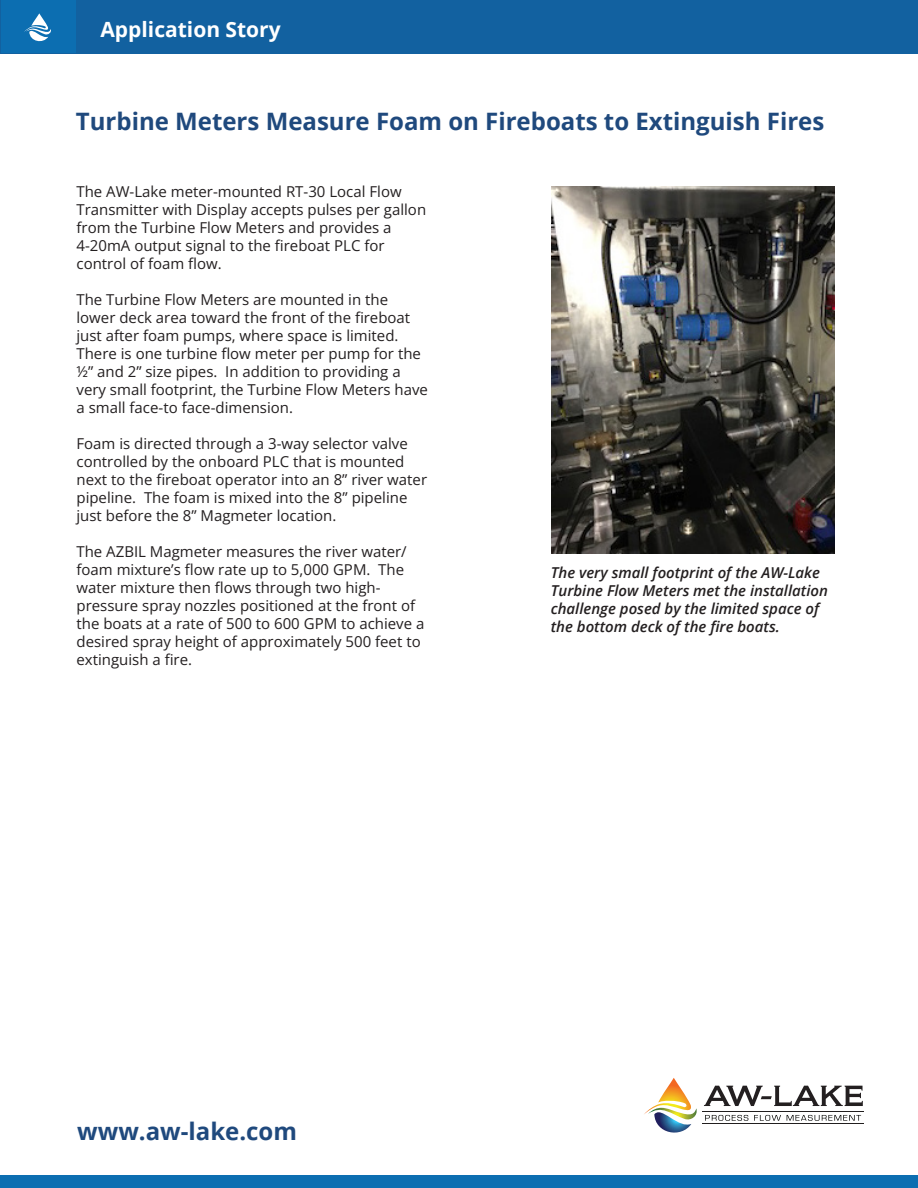
<style>
.page{position:relative;width:918px;height:1188px;background:#fff}
.page>*{position:absolute;margin:0;border:0;box-sizing:border-box;transform-origin:0 0}
.Headline{font:700 24px "Open Sans";color:#1f497d}
.t1{font:700 21px "Open Sans";color:#fff}
.t2{font:15px/18px "Open Sans";color:#231f20}
.t3{font:italic 600 15px/18px "Open Sans";color:#231f20}
</style>
<div class="page">
<div style="left:0;top:0;width:918px;height:54px;background:#1261a0"></div>
<div style="left:2px;top:0;width:74px;height:52px;background:#0c6eb1"></div>
<svg style="left:24px;top:13px;width:27px;height:29px"></svg>
<div style="left:0;top:1175px;width:918px;height:13px;background:#0c6eb1"></div>
<img style="left:551px;top:187px;width:284px;height:366px">
<hr style="left:703px;top:1111px;width:161px;height:1px;background:#211e1e">
<hr style="left:703px;top:1123px;width:161px;height:1px;background:#211e1e">
<svg style="left:644px;top:1078px;width:219px;height:55px"></svg>
<p class="t1" style="left:100px;top:14px;width:182px">Application Story</p>
<p class="Headline" style="left:76px;top:104px;width:750px">Turbine Meters Measure Foam on Fireboats to Extinguish Fires</p>
<p class="t2" style="left:76px;top:182px;width:351px">The AW-Lake meter-mounted RT-30 Local Flow Transmitter with Display accepts pulses per gallon from the Turbine Flow Meters and provides a 4-20mA output signal to the fireboat PLC for control of foam flow.</p>
<p class="t2" style="left:76px;top:290px;width:353px">The Turbine Flow Meters are mounted in the lower deck area toward the front of the fireboat just after foam pumps, where space is limited.<br>There is one turbine flow meter per pump for the ½” and 2” size pipes. In addition to providing a very small footprint, the Turbine Flow Meters have a small face-to face-dimension.</p>
<p class="t2" style="left:76px;top:434px;width:352px">Foam is directed through a 3-way selector valve controlled by the onboard PLC that is mounted next to the fireboat operator into an 8” river water pipeline. The foam is mixed into the 8” pipeline just before the 8” Magmeter location.</p>
<p class="t2" style="left:76px;top:542px;width:349px">The AZBIL Magmeter measures the river water/ foam mixture’s flow rate up to 5,000 GPM. The water mixture then flows through two high&shy;pressure spray nozzles positioned at the front of the boats at a rate of 500 to 600 GPM to achieve a desired spray height of approximately 500 feet to extinguish a fire.</p>
<p class="t3" style="left:551px;top:564px;width:279px">The very small footprint of the AW-Lake Turbine Flow Meters met the installation challenge posed by the limited space of the bottom deck of the fire boats.</p>
<p class="Headline" style="left:77px;top:1114px;width:221px">www.aw-lake.com</p>
</div>
